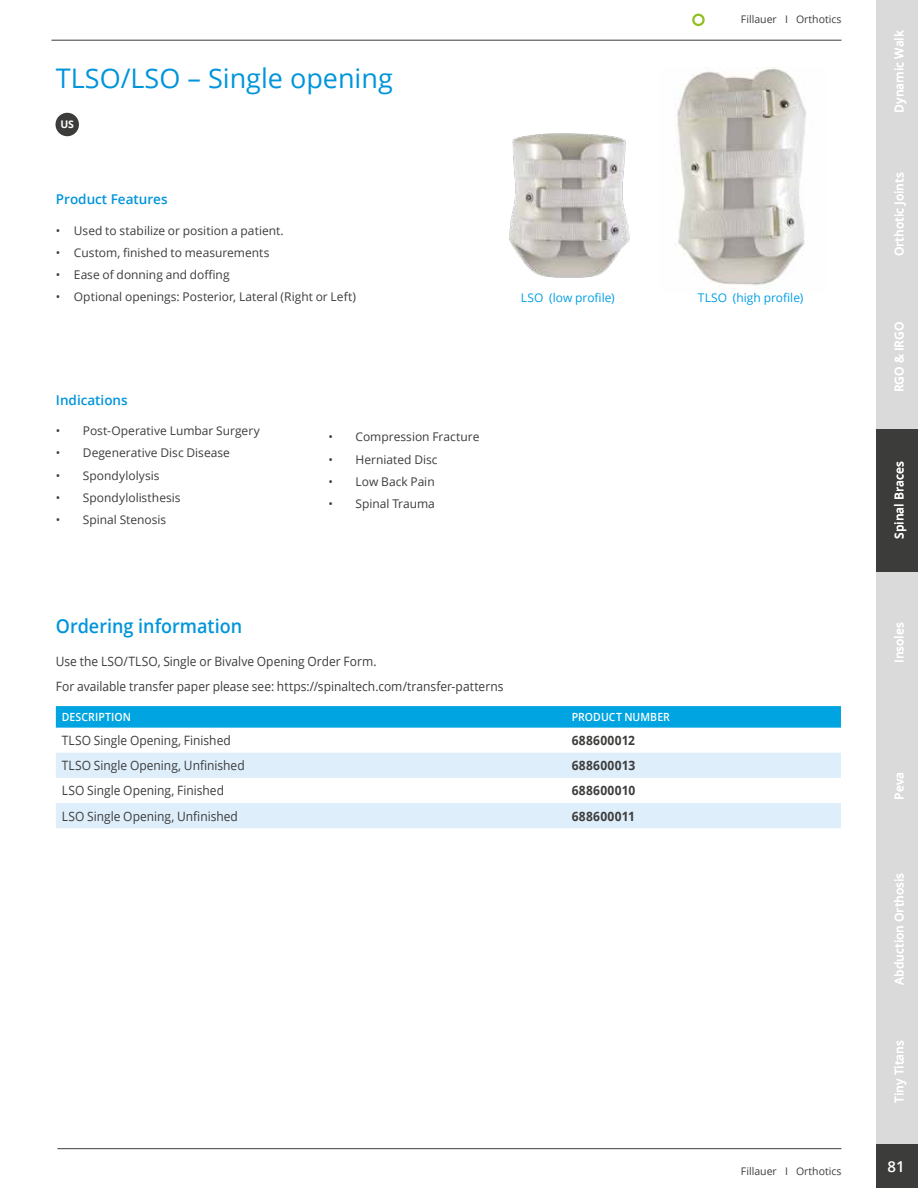
<style>
.page{position:relative;width:918px;height:1188px;background:#fff}
.page>*{position:absolute;margin:0;border:0;box-sizing:border-box;transform-origin:0 0}
.t1{font:27px "Open Sans";color:#0095db}
.t2{font:600 19.35px "Open Sans";color:#0095db;scale:.93 1}
.t3{font:600 15px "Open Sans";color:#fff}
.t4{font:600 13.5px "Open Sans";color:#0095db}
.t5{font:12.9px/24.2px "Open Sans";color:#3c3c3b;scale:.93 1}
.t6{font:700 12.9px "Open Sans";letter-spacing:.025em;color:#3c3c3b;scale:.93 1}
.t7{font:12px "Open Sans";color:#3c3c3b}
.t8{font:600 12px "Open Sans";color:#fff}
.t9{font:12px "Open Sans";color:#009fe3}
.t10{font:600 11.25px "Open Sans";letter-spacing:.01em;color:#fff;scale:.93 1}
.t11{font:10.5px "Open Sans";color:#3c3c3b}
.t12{font:700 10.5px "Open Sans";color:#fff}
</style>
<div class="page">
<img style="left:677px;top:68px;width:129px;height:221px">
<div style="left:56px;top:113px;width:23px;height:23px;background:#3c3c3b;border-radius:50%"></div>
<svg style="left:56px;top:706px;width:785px;height:22px;background:#05a5e0"></svg>
<svg style="left:56px;top:753px;width:785px;height:75px;fill:#dfeefb"></svg>
<img style="left:508px;top:133px;width:122px;height:145px">
<div style="left:692px;top:14px;width:13px;height:12px;border:2px solid #92c020;border-radius:50%"></div>
<hr style="left:51px;top:40px;width:790px;height:1px;background:#3c3c3b">
<hr style="left:57px;top:1148px;width:784px;height:1px;background:#3c3c3b">
<div style="left:877px;top:1143px;width:41px;height:45px;background:#3c3c3b"></div>
<div style="left:877px;top:0;width:41px;height:143px;background:#dadada"></div>
<div style="left:877px;top:143px;width:41px;height:143px;background:#dadada"></div>
<div style="left:877px;top:286px;width:41px;height:143px;background:#dadada"></div>
<div style="left:877px;top:429px;width:41px;height:143px;background:#3c3c3b"></div>
<div style="left:877px;top:572px;width:41px;height:143px;background:#dadada"></div>
<div style="left:877px;top:715px;width:41px;height:143px;background:#dadada"></div>
<div style="left:877px;top:858px;width:41px;height:143px;background:#dadada"></div>
<div style="left:877px;top:1001px;width:41px;height:143px;background:#dadada"></div>
<h1 class="t1" style="left:56px;top:60px;width:338px">TLSO/LSO – Single opening</h1>
<p class="t12" style="left:60px;top:117px;width:15px">US</p>
<p class="t4" style="left:56px;top:190px;width:113px">Product Features</p>
<p class="t7" style="left:56px;top:222px;width:229px">• Used to stabilize or position a patient.</p>
<p class="t7" style="left:56px;top:244px;width:215px">• Custom, finished to measurements</p>
<p class="t7" style="left:56px;top:266px;width:175px">• Ease of donning and doffing</p>
<p class="t7" style="left:56px;top:289px;width:302px">• Optional openings: Posterior, Lateral (Right or Left)</p>
<p class="t4" style="left:56px;top:391px;width:73px">Indications</p>
<p class="t7" style="left:56px;top:423px;width:205px">• Post-Operative Lumbar Surgery</p>
<p class="t7" style="left:56px;top:445px;width:176px">• Degenerative Disc Disease</p>
<p class="t7" style="left:56px;top:467px;width:105px">• Spondylolysis</p>
<p class="t7" style="left:56px;top:489px;width:126px">• Spondylolisthesis</p>
<p class="t7" style="left:56px;top:511px;width:112px">• Spinal Stenosis</p>
<p class="t7" style="left:329px;top:429px;width:152px">• Compression Fracture</p>
<p class="t7" style="left:329px;top:451px;width:111px">• Herniated Disc</p>
<p class="t7" style="left:329px;top:473px;width:108px">• Low Back Pain</p>
<p class="t7" style="left:329px;top:495px;width:108px">• Spinal Trauma</p>
<p class="t11" style="left:741px;top:12px;width:102px">Fillauer I Orthotics</p>
<p class="t9" style="left:521px;top:290px;width:95px">LSO (low profile)</p>
<p class="t9" style="left:698px;top:289px;width:107px">TLSO (high profile)</p>
<h2 class="t2" style="left:56px;top:613px;width:202px">Ordering information</h2>
<p class="t5" style="left:56px;top:649px;width:483px">Use the LSO/TLSO, Single or Bivalve Opening Order Form.<br>For available transfer paper please see: https://spinaltech.com/transfer-patterns</p>
<p class="t10" style="left:62px;top:709px;width:76px">DESCRIPTION</p>
<p class="t10" style="left:572px;top:709px;width:107px">PRODUCT NUMBER</p>
<p class="t5" style="left:62px;top:728px;width:183px">TLSO Single Opening, Finished</p>
<p class="t6" style="left:572px;top:731px;width:70px">688600012</p>
<p class="t5" style="left:62px;top:753px;width:198px">TLSO Single Opening, Unfinished</p>
<p class="t6" style="left:572px;top:756px;width:70px">688600013</p>
<p class="t5" style="left:62px;top:778px;width:176px">LSO Single Opening, Finished</p>
<p class="t6" style="left:572px;top:782px;width:70px">688600010</p>
<p class="t5" style="left:62px;top:803px;width:191px">LSO Single Opening, Unfinished</p>
<p class="t6" style="left:572px;top:807px;width:70px">688600011</p>
<p class="t8" style="left:891px;top:113px;width:84px;rotate:-90deg">Dynamic Walk</p>
<p class="t8" style="left:891px;top:256px;width:85px;rotate:-90deg">Orthotic Joints</p>
<p class="t8" style="left:891px;top:392px;width:72px;rotate:-90deg">RGO &amp; IRGO</p>
<p class="t8" style="left:891px;top:539px;width:79px;rotate:-90deg">Spinal Braces</p>
<p class="t8" style="left:891px;top:663px;width:42px;rotate:-90deg">Insoles</p>
<p class="t8" style="left:891px;top:800px;width:29px;rotate:-90deg">Peva</p>
<p class="t8" style="left:891px;top:985px;width:113px;rotate:-90deg">Abduction Orthosis</p>
<p class="t8" style="left:891px;top:1103px;width:64px;rotate:-90deg">Tiny Titans</p>
<p class="t11" style="left:741px;top:1164px;width:102px">Fillauer I Orthotics</p>
<p class="t3" style="left:888px;top:1156px;width:19px">81</p>
</div>
